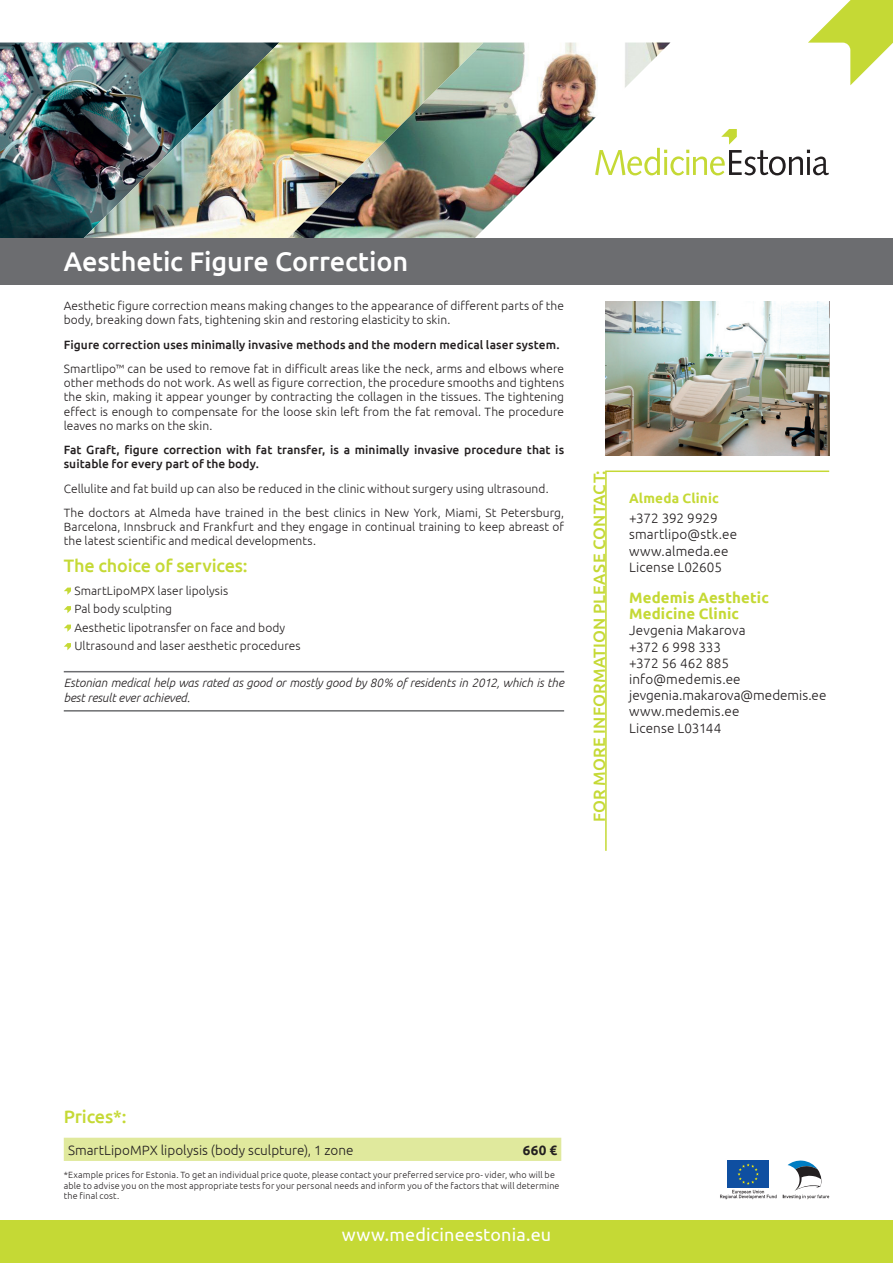
<style>
.page{position:relative;width:893px;height:1263px;background:#fff}
.page>*{position:absolute;margin:0;border:0;box-sizing:border-box;transform-origin:0 0}
.t1{font:500 27px "Ubuntu";color:#fff}
.t2{font:500 18px "Ubuntu";letter-spacing:-.01em;color:#c5d935}
.t3{font:18px "Ubuntu";letter-spacing:.01em;color:#fff}
.t4{font:500 16.5px "Ubuntu";letter-spacing:.01em;color:#c5d935}
.t5{font:700 15px/16.2px "Ubuntu";letter-spacing:.01em;color:#c5d935}
.t6{font:300 13.5px/16.2px "Ubuntu";letter-spacing:.005em;color:#231f20}
.t7{font:700 13.5px "Ubuntu";letter-spacing:.015em;color:#c5d935}
.t8{font:700 13.5px "Ubuntu";color:#231f20}
.t9{font:300 12px/14.2px "Ubuntu";letter-spacing:.005em;color:#231f20}
.t10{font:500 12px/14.2px "Ubuntu";letter-spacing:.01em;color:#231f20}
.t11{font:italic 300 12px/14.2px "Ubuntu";letter-spacing:-.005em;color:#231f20}
.t12{font:300 9px/10.5px "Ubuntu";letter-spacing:.015em;color:#231f20}
</style>
<div class="page">
<img style="left:483px;top:43px;width:187px;height:187px">
<img style="left:0;top:43px;width:78px;height:195px">
<img style="left:78px;top:43px;width:405px;height:195px">
<div style="left:0;top:238px;width:893px;height:47px;background:#6c6d70"></div>
<div style="left:728px;top:1160px;width:41px;height:28px;background:#0f4fa1"></div>
<svg style="left:783px;top:1160px;width:46px;height:39px"></svg>
<svg style="left:720px;top:1163px;width:56px;height:36px"></svg>
<div style="left:64px;top:1138px;width:497px;height:23px;background:#e0e99d"></div>
<hr style="left:64px;top:671px;width:500px;height:1px;background:#6c6d70">
<hr style="left:64px;top:710px;width:500px;height:1px;background:#6c6d70">
<svg style="left:64px;top:588px;width:7px;height:7px"></svg>
<svg style="left:64px;top:606px;width:7px;height:7px"></svg>
<svg style="left:64px;top:625px;width:7px;height:7px"></svg>
<svg style="left:64px;top:643px;width:7px;height:7px"></svg>
<svg style="left:605px;top:470px;width:225px;height:381px"></svg>
<img style="left:605px;top:302px;width:224px;height:153px">
<svg style="left:808px;top:0;width:85px;height:85px"></svg>
<div style="left:0;top:1220px;width:893px;height:43px;background:#c5d935"></div>
<svg style="left:595px;top:129px;width:234px;height:46px"></svg>
<h1 class="t1" style="left:64px;top:244px;width:346px">Aesthetic Figure Correction</h1>
<p class="t9" style="left:64px;top:299px;width:502px">Aesthetic figure correction means making changes to the appearance of different parts of the body, breaking down fats, tightening skin and restoring elasticity to skin.</p>
<p class="t10" style="left:64px;top:337px;width:497px">Figure correction uses minimally invasive methods and the modern medical laser system.</p>
<p class="t9" style="left:64px;top:361px;width:502px;text-align:justify">Smartlipo™ can be used to remove fat in difficult areas like the neck, arms and elbows where other methods do not work. As well as figure correction, the procedure smooths and tightens the skin, making it appear younger by contracting the collagen in the tissues. The tightening effect is enough to compensate for the loose skin left from the fat removal. The procedure leaves no marks on the skin.</p>
<p class="t10" style="left:64px;top:442px;width:502px">Fat Graft, figure correction with fat transfer, is a minimally invasive procedure that is suitable for every part of the body.</p>
<p class="t9" style="left:64px;top:476px;width:502px;line-height:24.3px">Cellulite and fat build up can also be reduced in the clinic without surgery using ultrasound.<br>The doctors at Almeda have trained in the best clinics in New York, Miami, St Petersburg,</p>
<p class="t9" style="left:64px;top:519px;width:502px">Barcelona, Innsbruck and Frankfurt and they engage in continual training to keep abreast of the latest scientific and medical developments.</p>
<h2 class="t2" style="left:64px;top:554px;width:185px">The choice of services:</h2>
<p class="t9" style="left:74px;top:581px;width:228px;line-height:18.5px">SmartLipoMPX laser lipolysis<br>Pal body sculpting<br>Aesthetic lipotransfer on face and body Ultrasound and laser aesthetic procedures</p>
<p class="t11" style="left:64px;top:676px;width:502px">Estonian medical help was rated as good or mostly good by 80% of residents in 2012, which is the best result ever achieved.</p>
<h3 class="t4" style="left:589px;top:822px;width:353px;rotate:-90deg">For more information please contact:</h3>
<p class="t7" style="left:629px;top:490px;width:91px">Almeda Clinic</p>
<p class="t6" style="left:629px;top:510px;width:110px">+372 392 9929 smartlipo@stk.ee www.almeda.ee<br>License L02605</p>
<p class="t5" style="left:629px;top:589px;width:141px">Medemis Aesthetic<br>Medicine Clinic</p>
<p class="t6" style="left:629px;top:622px;width:199px">Jevgenia Makarova<br>+372 6 998 333<br>+372 56 462 885 info@medemis.ee jevgenia.makarova@medemis.ee www.medemis.ee<br>License L03144</p>
<h2 class="t2" style="left:64px;top:1105px;width:64px">Prices*:</h2>
<p class="t6" style="left:68px;top:1141px;width:287px">SmartLipoMPX lipolysis (body sculpture), 1 zone</p>
<p class="t8" style="left:523px;top:1141px;width:36px">660 €</p>
<p class="t12" style="left:64px;top:1169px;width:497px">*Example prices for Estonia. To get an individual price quote, please contact your preferred service pro- vider, who will be able to advise you on the most appropriate tests for your personal needs and inform you of the factors that will determine the final cost.</p>
<h2 class="t3" style="left:342px;top:1224px;width:211px">www.medicineestonia.eu</h2>
</div>
